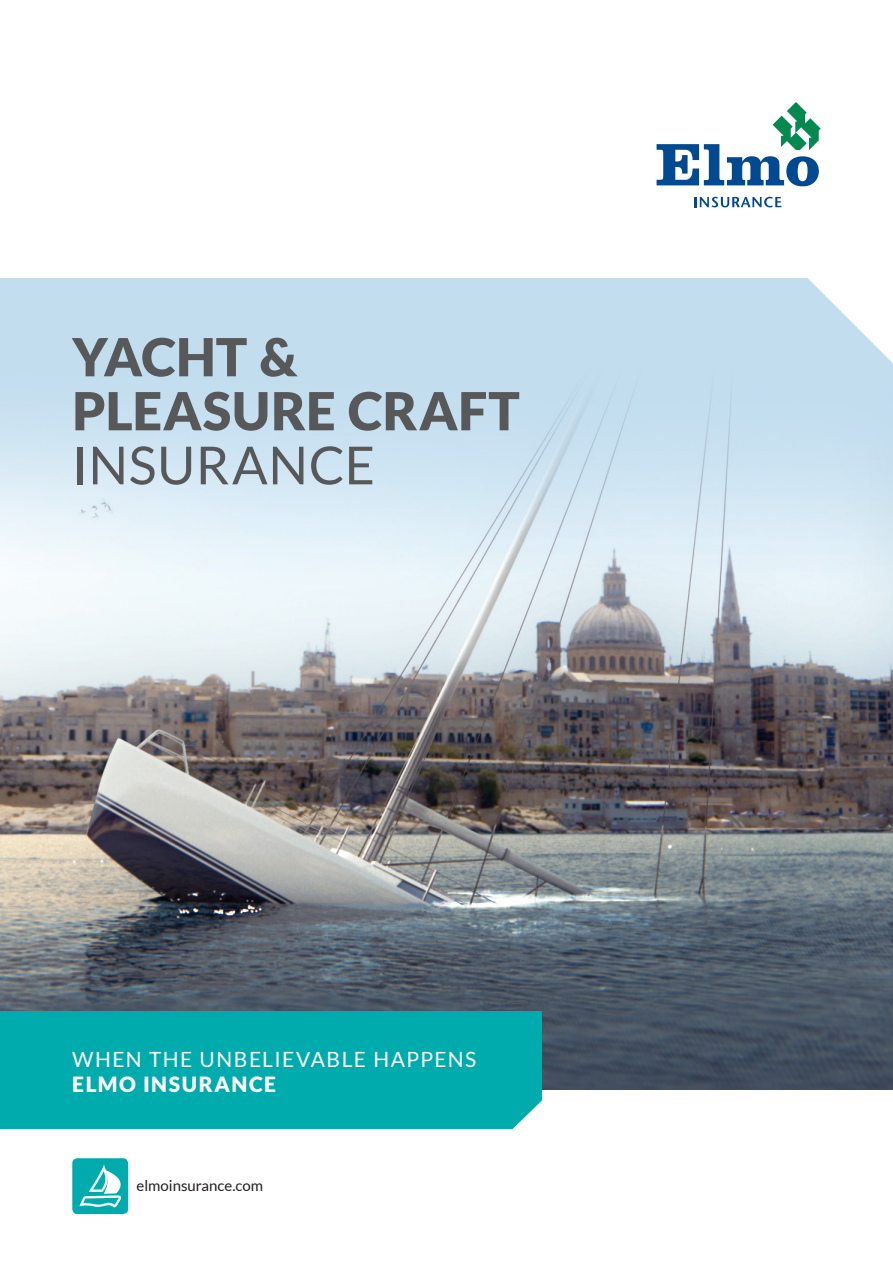
<style>
.page{position:relative;width:893px;height:1263px;background:#fff}
.page>*{position:absolute;margin:0;border:0;box-sizing:border-box;transform-origin:0 0}
.t1{font:900 52.5px "Lato";letter-spacing:.005em;color:#57585a}
.t2{font:52.5px "Lato";letter-spacing:.01em;color:#57585a}
.t3{font:21px "Lato";letter-spacing:.07em;color:#fff}
.t4{font:900 21px "Lato";letter-spacing:.075em;color:#fff}
.t5{font:15px "Lato";color:#231f20}
</style>
<div class="page">
<img style="left:0;top:279px;width:893px;height:810px">
<svg style="left:657px;top:102px;width:164px;height:84px"></svg>
<svg style="left:695px;top:197px;width:86px;height:10px"></svg>
<div style="left:0;top:1011px;width:541px;height:118px;background:#00abad"></div>
<svg style="left:512px;top:1091px;width:30px;height:38px"></svg>
<svg style="left:776px;top:278px;width:117px;height:85px"></svg>
<div style="left:72px;top:1158px;width:56px;height:56px;background:#00abad;border-radius:5px"></div>
<svg style="left:79px;top:1165px;width:43px;height:43px"></svg>
<p class="t1" style="left:72px;top:326px;width:227px">YACHT &amp;</p>
<p class="t1" style="left:72px;top:380px;width:449px">PLEASURE CRAFT</p>
<p class="t2" style="left:72px;top:436px;width:304px">INSURANCE</p>
<p class="t3" style="left:72px;top:1048px;width:406px">WHEN THE UNBELIEVABLE HAPPENS</p>
<p class="t4" style="left:72px;top:1072px;width:205px">ELMO INSURANCE</p>
<p class="t5" style="left:136px;top:1177px;width:128px">elmoinsurance.com</p>
</div>
